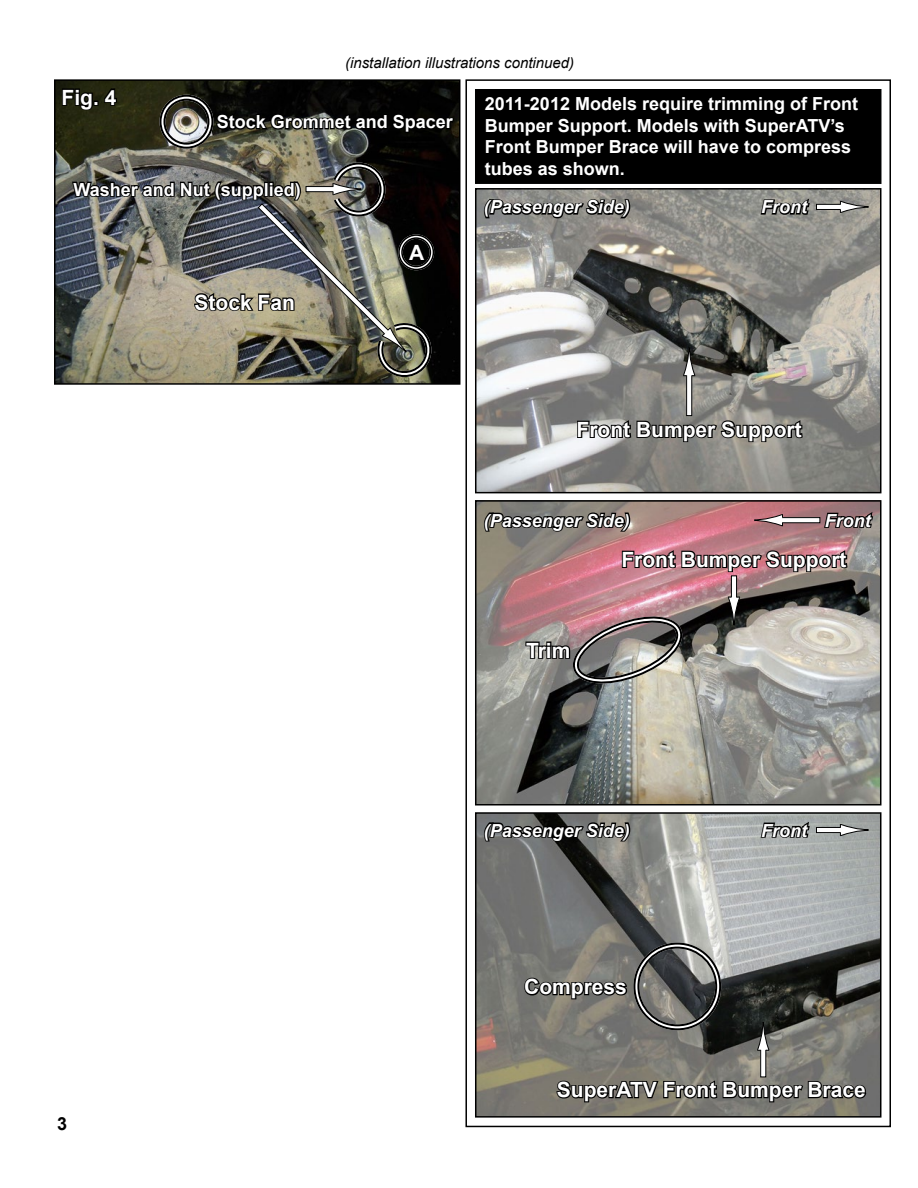
<style>
.page{position:relative;width:918px;height:1188px;background:#fff}
.page>*{position:absolute;margin:0;border:0;box-sizing:border-box;transform-origin:0 0}
.t1{font:700 21px "Arial";color:#fff}
.t2{font:700 18px/21.6px "Arial";color:#fff}
.t3{font:italic 700 18px "Arial";color:#fff}
.t4{font:700 18px "Arial";color:#000}
.t5{font:italic 15px "Arial";color:#000}
</style>
<div class="page">
<div style="left:476px;top:90px;width:405px;height:93px;background:#000"></div>
<div style="left:475px;top:89px;width:406px;height:95px;border:2px solid #000101"></div>
<svg style="left:483px;top:89px;width:377px;height:3px"></svg>
<img style="left:478px;top:191px;width:400px;height:299px">
<div style="left:475px;top:188px;width:406px;height:305px;border:2px solid #000"></div>
<svg style="left:759px;top:196px;width:52px;height:21px"></svg>
<div style="left:816px;top:204px;width:25px;height:5px;background:#fff"></div>
<div style="left:816px;top:204px;width:25px;height:6px;border:1px solid #000"></div>
<svg style="left:840px;top:200px;width:29px;height:14px"></svg>
<svg style="left:482px;top:198px;width:150px;height:22px;background:#484846"></svg>
<svg style="left:576px;top:406px;width:228px;height:37px;background:#6a6966"></svg>
<div style="left:687px;top:375px;width:5px;height:41px;background:#fff"></div>
<div style="left:686px;top:375px;width:6px;height:41px;border:1px solid #000"></div>
<svg style="left:683px;top:348px;width:13px;height:28px"></svg>
<img style="left:478px;top:815px;width:400px;height:300px">
<div style="left:475px;top:812px;width:406px;height:306px;border:2px solid #000"></div>
<svg style="left:759px;top:819px;width:52px;height:21px"></svg>
<div style="left:816px;top:827px;width:25px;height:6px;background:#fff"></div>
<div style="left:816px;top:827px;width:25px;height:6px;border:1px solid #000"></div>
<svg style="left:840px;top:823px;width:29px;height:14px"></svg>
<svg style="left:482px;top:821px;width:150px;height:22px;background:#363736"></svg>
<div style="left:633px;top:943px;width:88px;height:87px;border:6px solid #fff;border-radius:50%"></div>
<div style="left:633px;top:943px;width:88px;height:87px;border:2px solid #000;border-radius:50%"></div>
<div style="left:637px;top:947px;width:80px;height:79px;border:2px solid #000;border-radius:50%"></div>
<svg style="left:523px;top:976px;width:106px;height:25px;background:#4a4945"></svg>
<svg style="left:555px;top:1066px;width:313px;height:38px;background:#5c5a54"></svg>
<div style="left:761px;top:1050px;width:5px;height:27px;background:#fff"></div>
<div style="left:760px;top:1049px;width:6px;height:28px;border:1px solid #000"></div>
<svg style="left:757px;top:1022px;width:13px;height:29px"></svg>
<img style="left:478px;top:503px;width:400px;height:300px">
<div style="left:475px;top:500px;width:406px;height:306px;border:2px solid #000"></div>
<svg style="left:482px;top:510px;width:393px;height:63px;background:#8f6b6d"></svg>
<div style="left:731px;top:576px;width:6px;height:21px;background:#fff"></div>
<div style="left:731px;top:575px;width:6px;height:23px;border:1px solid #000"></div>
<svg style="left:727px;top:596px;width:14px;height:30px"></svg>
<svg style="left:524px;top:610px;width:162px;height:80px;background:#8f8381"></svg>
<img style="left:57px;top:82px;width:400px;height:300px">
<div style="left:54px;top:79px;width:406px;height:306px;border:2px solid #000"></div>
<svg style="left:61px;top:87px;width:57px;height:25px"></svg>
<svg style="left:215px;top:109px;width:241px;height:25px;background:#12120f"></svg>
<div style="left:159px;top:95px;width:54px;height:54px;border:6px solid #fff;border-radius:50%"></div>
<div style="left:159px;top:95px;width:54px;height:54px;border:2px solid #000;border-radius:50%"></div>
<div style="left:163px;top:99px;width:46px;height:46px;border:2px solid #000;border-radius:50%"></div>
<img style="left:71px;top:160px;width:368px;height:225px">
<p class="t5" style="left:345px;top:53px;width:231px">(installation illustrations continued)</p>
<p class="t1" style="left:62px;top:83px;width:56px">Fig. 4</p>
<p class="t2" style="left:217px;top:112px;width:238px">Stock Grommet and Spacer</p>
<p class="t2" style="left:73px;top:179px;width:229px">Washer and Nut (supplied)</p>
<p class="t1" style="left:195px;top:288px;width:102px">Stock Fan</p>
<p class="t1" style="left:409px;top:239px;width:17px">A</p>
<p class="t2" style="left:485px;top:93px;width:375px">2011-2012 Models require trimming of Front Bumper Support. Models with SuperATV’s Front Bumper Brace will have to compress tubes as shown.</p>
<p class="t3" style="left:484px;top:195px;width:148px">(Passenger Side)</p>
<p class="t3" style="left:761px;top:195px;width:47px">Front</p>
<p class="t1" style="left:577px;top:415px;width:227px">Front Bumper Support</p>
<p class="t3" style="left:484px;top:508px;width:148px">(Passenger Side)</p>
<p class="t3" style="left:825px;top:508px;width:47px">Front</p>
<p class="t1" style="left:621px;top:545px;width:227px">Front Bumper Support</p>
<p class="t1" style="left:526px;top:636px;width:46px">Trim</p>
<p class="t4" style="left:57px;top:1111px;width:12px">3</p>
<p class="t3" style="left:484px;top:818px;width:148px">(Passenger Side)</p>
<p class="t3" style="left:761px;top:818px;width:47px">Front</p>
<p class="t1" style="left:524px;top:973px;width:104px">Compress</p>
<p class="t1" style="left:557px;top:1076px;width:310px">SuperATV Front Bumper Brace</p>
</div>
